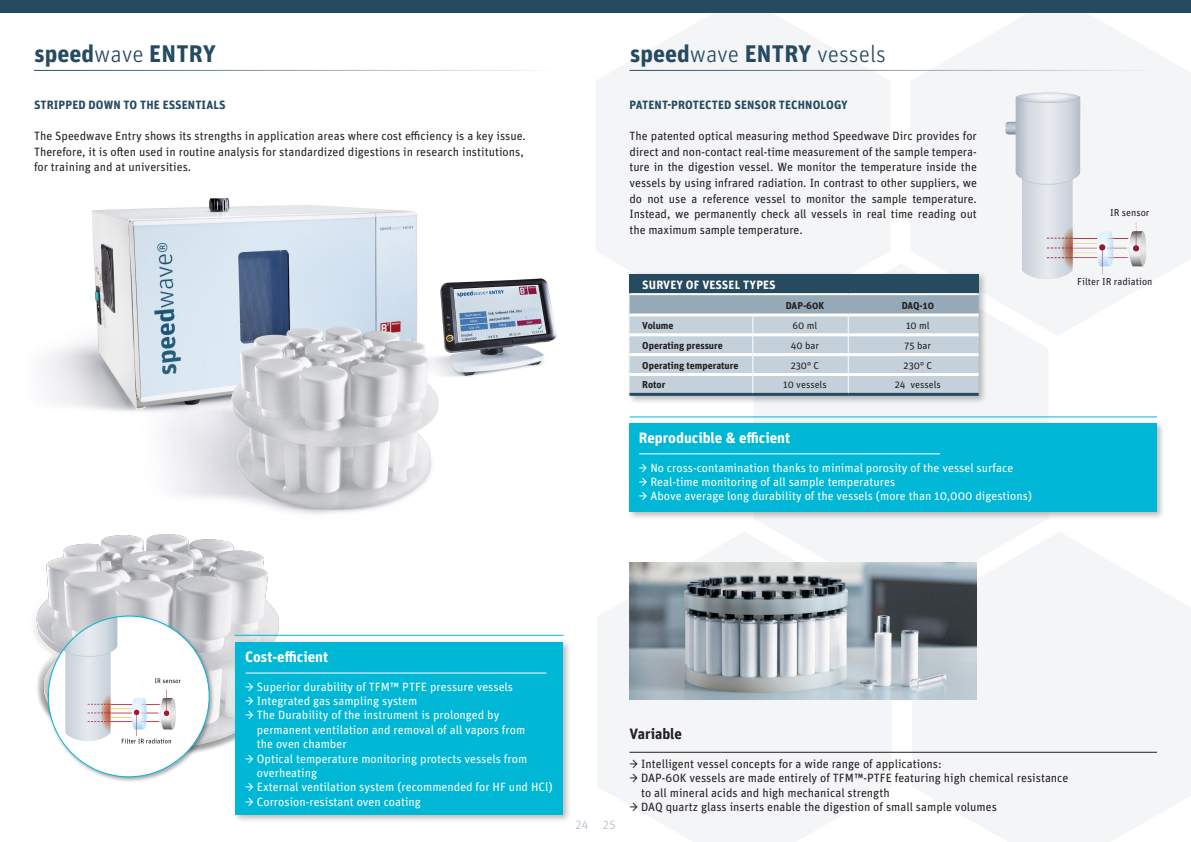
<style>
.page{position:relative;width:1191px;height:842px;background:#fff}
.page>*{position:absolute;margin:0;border:0;box-sizing:border-box;transform-origin:0 0}
.Header_24pt_fett{font:300 24px "Unit Pro";color:#264a5f}
.Header_24pt_fett-2{font:700 24px "Unit Pro";color:#264a5f}
.t1{font:700 15px "Unit Pro";color:#fff}
.t2{font:700 15px "Unit Pro";color:#231f20}
.Introduction_Main_12{font:12px/15.7px "Unit Pro";color:#231f20}
.t3{font:12px/14.4px "Unit Pro";color:#fff}
.Introduction_Main_12-2{font:700 12px "Unit Pro";letter-spacing:.01em;color:#264a5f}
.Tabelle_Headline_12{font:700 12px "Unit Pro";letter-spacing:.01em;color:#fff}
.Introduction_12pt{font:300 12px "Unit Pro";color:#a9b4c3}
.Tabelle_Content_10pt{font:10px "Unit Pro";color:#231f20}
.Tabelle_Content_10pt-2{font:700 10px "Unit Pro";color:#231f20}
.Tabelle_Subheadline{font:700 10px "Unit Pro";color:#231f20}
.s1{font-weight:300}
.s2{font-weight:700}
</style>
<div class="page">
<svg style="left:596px;top:13px;width:294px;height:258px;fill:#f3f5f7"></svg>
<svg style="left:597px;top:532px;width:295px;height:310px;fill:#f3f5f7"></svg>
<svg style="left:911px;top:13px;width:280px;height:322px;fill:#f3f5f7"></svg>
<svg style="left:912px;top:532px;width:279px;height:310px;fill:#f3f5f7"></svg>
<svg style="left:753px;top:263px;width:295px;height:341px;fill:#f3f5f7"></svg>
<img style="left:45px;top:198px;width:512px;height:316px">
<hr style="left:34px;top:70px;width:527px;height:1px;background:#264a5f">
<hr style="left:629px;top:70px;width:528px;height:1px;background:#264a5f">
<img style="left:629px;top:562px;width:348px;height:138px">
<img style="left:34px;top:534px;width:272px;height:214px">
<div style="left:46px;top:614px;width:169px;height:169px;background:#231f20;opacity:.4"></div>
<img style="left:48px;top:616px;width:161px;height:161px;border-radius:80px">
<div style="left:233px;top:639px;width:338px;height:184px;background:#231f20;opacity:.3"></div>
<div style="left:236px;top:642px;width:327px;height:173px;background:#00b7d6"></div>
<div style="left:627px;top:420px;width:538px;height:100px;background:#231f20;opacity:.3"></div>
<div style="left:629px;top:423px;width:528px;height:89px;background:#00b7d6"></div>
<hr style="left:245px;top:673px;width:301px;height:1px;background:#fff">
<hr style="left:629px;top:752px;width:528px;height:1px;background:#231f20">
<hr style="left:639px;top:454px;width:301px;height:1px;background:#fff">
<div style="left:626px;top:271px;width:361px;height:133px;background:#231f20;opacity:.3"></div>
<div style="left:629px;top:274px;width:349px;height:20px;background:#264a5f"></div>
<hr style="left:629px;top:293px;width:124px;height:2px;background:#fff">
<hr style="left:753px;top:293px;width:95px;height:2px;background:#fff">
<hr style="left:848px;top:293px;width:130px;height:2px;background:#fff">
<hr style="left:629px;top:393px;width:124px;height:3px;background:#264a5f">
<hr style="left:753px;top:393px;width:95px;height:3px;background:#264a5f">
<hr style="left:848px;top:393px;width:130px;height:3px;background:#264a5f">
<svg style="left:629px;top:294px;width:349px;height:100px;background:#c1cdd7"></svg>
<hr style="left:235px;top:635px;width:328px;height:1px;background:#00b7d6">
<hr style="left:629px;top:417px;width:528px;height:1px;background:#00b7d6">
<div style="left:0;top:0;width:1191px;height:13px;background:#264a5f"></div>
<img style="left:929px;top:87px;width:262px;height:203px">
<p class="Header_24pt_fett-2" style="left:35px;top:36px;width:183px">speed<span class="s1">wave</span> ENTRY</p>
<p class="Header_24pt_fett" style="left:630px;top:38px;width:257px"><span class="s2">speed</span>wave <span class="s2">ENTRY</span> vessels</p>
<p class="Introduction_Main_12-2" style="left:34px;top:96px;width:193px">STRIPPED DOWN TO THE ESSENTIALS</p>
<p class="Introduction_Main_12" style="left:34px;top:127px;width:493px">The Speedwave Entry shows its strengths in application areas where cost efficiency is a key issue.<br>Therefore, it is often used in routine analysis for standardized digestions in research institutions, for training and at universities.</p>
<p class="Introduction_Main_12-2" style="left:629px;top:96px;width:220px">PATENT-PROTECTED SENSOR TECHNOLOGY</p>
<p class="Introduction_Main_12" style="left:629px;top:127px;width:349px;text-align:justify">The patented optical measuring method Speedwave Dirc provides for direct and non-contact real-time measurement of the sample tempera&shy;ture in the digestion vessel. We monitor the temperature inside the vessels by using infrared radiation. In contrast to other suppliers, we do not use a reference vessel to monitor the sample temperature.<br>Instead, we permanently check all vessels in real time reading out the maximum sample temperature.</p>
<p class="Tabelle_Headline_12" style="left:642px;top:276px;width:135px">SURVEY OF VESSEL TYPES</p>
<p class="Tabelle_Subheadline" style="left:785px;top:298px;width:40px">DAP-60K</p>
<p class="Tabelle_Subheadline" style="left:901px;top:298px;width:34px">DAQ-10</p>
<p class="Tabelle_Content_10pt-2" style="left:642px;top:318px;width:33px">Volume</p>
<p class="Tabelle_Content_10pt" style="left:792px;top:318px;width:26px">60 ml</p>
<p class="Tabelle_Content_10pt" style="left:906px;top:318px;width:25px">10 ml</p>
<p class="Tabelle_Content_10pt-2" style="left:642px;top:338px;width:82px">Operating pressure</p>
<p class="Tabelle_Content_10pt" style="left:791px;top:338px;width:30px">40 bar</p>
<p class="Tabelle_Content_10pt" style="left:904px;top:338px;width:28px">75 bar</p>
<p class="Tabelle_Content_10pt-2" style="left:642px;top:358px;width:98px">Operating temperature</p>
<p class="Tabelle_Content_10pt" style="left:790px;top:358px;width:30px">230° C</p>
<p class="Tabelle_Content_10pt" style="left:903px;top:358px;width:30px">230° C</p>
<p class="Tabelle_Content_10pt-2" style="left:642px;top:378px;width:25px">Rotor</p>
<p class="Tabelle_Content_10pt" style="left:783px;top:378px;width:45px">10 vessels</p>
<p class="Tabelle_Content_10pt" style="left:895px;top:378px;width:47px">24 vessels</p>
<p class="t1" style="left:639px;top:427px;width:153px">Reproducible &amp; efficient</p>
<p class="t3" style="left:639px;top:460px;width:376px">→ No cross-contamination thanks to minimal porosity of the vessel surface</p>
<p class="t3" style="left:639px;top:474px;width:258px">→ Real-time monitoring of all sample temperatures</p>
<p class="t3" style="left:639px;top:488px;width:395px">→ Above average long durability of the vessels (more than 10,000 digestions)</p>
<p class="Tabelle_Content_10pt" style="left:1110px;top:205px;width:41px">IR sensor</p>
<p class="Tabelle_Content_10pt" style="left:1077px;top:274px;width:77px">Filter IR radiation</p>
<p class="t1" style="left:245px;top:646px;width:84px">Cost-efficient</p>
<p class="t3" style="left:245px;top:679px;width:269px">→ Superior durability of TFM™ PTFE pressure vessels</p>
<p class="t3" style="left:245px;top:693px;width:174px">→ Integrated gas sampling system</p>
<p class="t3" style="left:257px;top:707px;width:270px;text-indent:-12px">→ The Durability of the instrument is prolonged by permanent ventilation and removal of all vapors from the oven chamber</p>
<p class="t3" style="left:257px;top:751px;width:272px;text-indent:-12px">→ Optical temperature monitoring protects vessels from overheating</p>
<p class="t3" style="left:245px;top:779px;width:309px">→ External ventilation system (recommended for HF und HCl)</p>
<p class="t3" style="left:245px;top:794px;width:177px">→ Corrosion-resistant oven coating</p>
<p class="Introduction_12pt" style="left:575px;top:817px;width:15px">24</p>
<p class="Introduction_12pt" style="left:602px;top:817px;width:15px">25</p>
<p class="t2" style="left:629px;top:723px;width:54px">Variable</p>
<p class="Introduction_Main_12" style="left:629px;top:755px;width:314px">→ Intelligent vessel concepts for a wide range of applications:</p>
<p class="Introduction_Main_12" style="left:641px;top:770px;width:429px;line-height:14.4px;text-indent:-12px">→ DAP-60K vessels are made entirely of TFM™-PTFE featuring high chemical resistance to all mineral acids and high mechanical strength</p>
<p class="Introduction_Main_12" style="left:629px;top:798px;width:369px">→ DAQ quartz glass inserts enable the digestion of small sample volumes</p>
</div>
